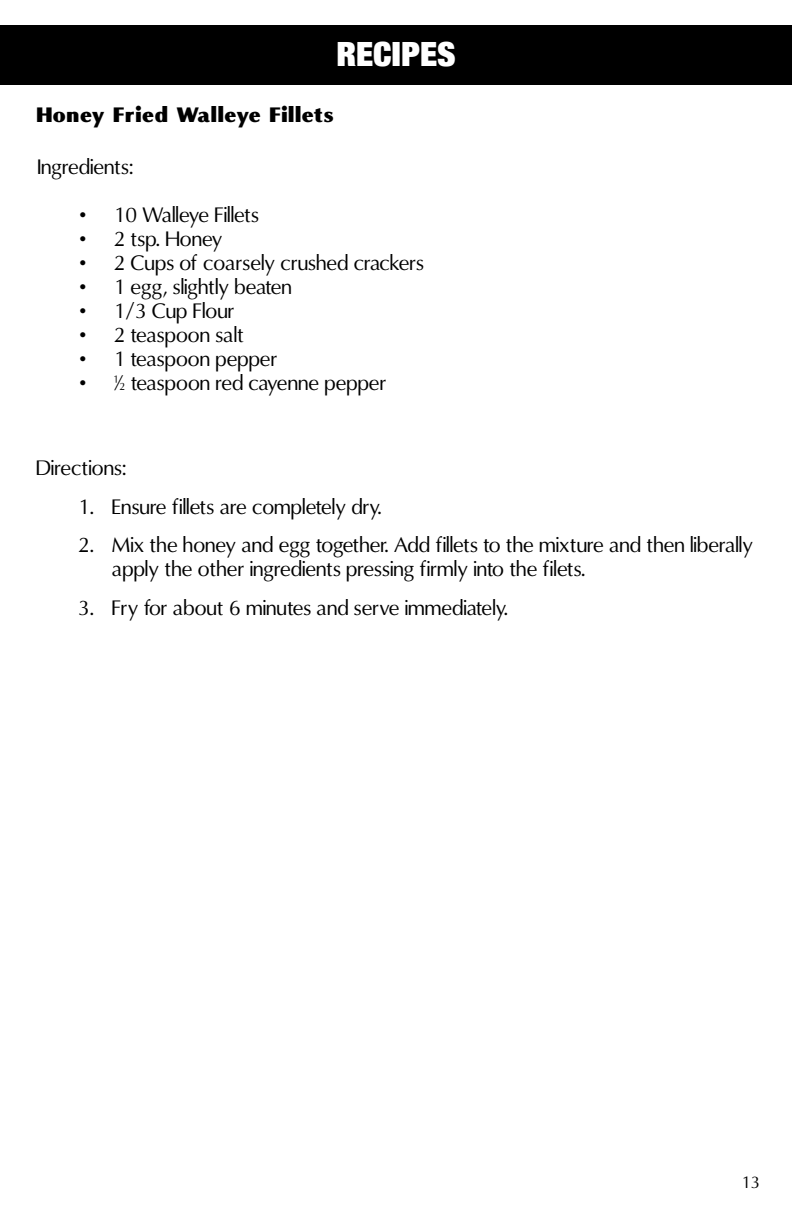
<style>
.page{position:relative;width:792px;height:1224px;background:#fff}
.page>*{position:absolute;margin:0;border:0;box-sizing:border-box;transform-origin:0 0}
.t1{font:36px "Sans Extra Black Condensed DTC";color:#fff}
.t2{font:20px/24px "Omni";color:#000}
.t3{font:900 20px "Omni";color:#000}
.t4{font:16px "Omni";color:#000}
</style>
<div class="page">
<div style="left:0;top:23px;width:792px;height:64px;background:#000"></div>
<h1 class="t1" style="left:336px;top:32px;width:18px">RECIPES</h1>
<p class="t3" style="left:36px;top:102px;width:299px">Honey Fried Walleye Fillets</p>
<p class="t2" style="left:38px;top:155px;width:97px">Ingredients:</p>
<p class="t2" style="left:80px;top:203px;width:181px">• 10 Walleye Fillets</p>
<p class="t2" style="left:80px;top:227px;width:145px">• 2 tsp. Honey</p>
<p class="t2" style="left:80px;top:251px;width:346px">• 2 Cups of coarsely crushed crackers</p>
<p class="t2" style="left:80px;top:275px;width:214px">• 1 egg, slightly beaten</p>
<p class="t2" style="left:80px;top:299px;width:156px">• 1/3 Cup Flour</p>
<p class="t2" style="left:80px;top:323px;width:166px">• 2 teaspoon salt</p>
<p class="t2" style="left:80px;top:347px;width:199px">• 1 teaspoon pepper</p>
<p class="t2" style="left:80px;top:371px;width:308px">• ½ teaspoon red cayenne pepper</p>
<p class="t2" style="left:36px;top:456px;width:92px">Directions:</p>
<p class="t2" style="left:78px;top:495px;width:305px">1. Ensure fillets are completely dry.</p>
<p class="t2" style="left:112px;top:533px;width:643px;text-indent:-34px">2. Mix the honey and egg together. Add fillets to the mixture and then liberally apply the other ingredients pressing firmly into the filets.</p>
<p class="t2" style="left:78px;top:595px;width:431px">3. Fry for about 6 minutes and serve immediately.</p>
<p class="t4" style="left:741px;top:1172px;width:20px">13</p>
</div>
